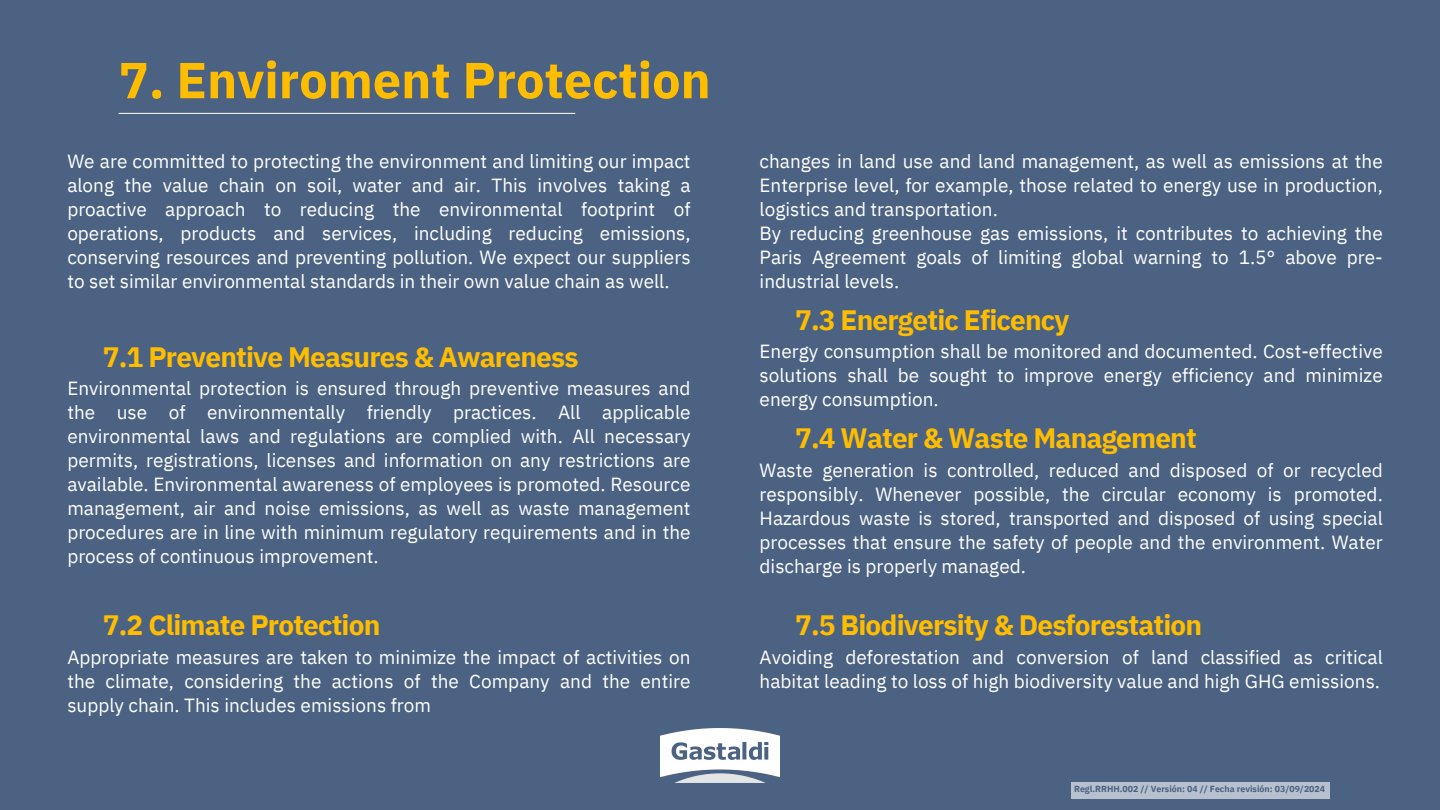
<style>
.page{position:relative;width:1440px;height:810px;background:#4b6282}
.page>*{position:absolute;margin:0;border:0;box-sizing:border-box;transform-origin:0 0}
.t1{font:700 50.5px "IBM Plex Sans";color:#febd00}
.t2{font:700 28px "IBM Plex Sans";letter-spacing:-.03em;color:#febd00}
.t3{font:19px/24px "IBM Plex Sans";color:#fff;text-align:justify}
.t4{font:700 8.8px "IBM Plex Sans";color:#4b6282}
</style>
<div class="page">
<hr style="left:119px;top:113px;width:456px;height:1px;background:#fff">
<img style="left:660px;top:729px;width:120px;height:54px">
<div style="left:1071px;top:782px;width:259px;height:17px;background:#b7c0cd"></div>
<p class="t1" style="left:119px;top:46px;width:594px">7. Enviroment Protection</p>
<h1 class="t3" style="left:67px;top:149px;width:625px">We are committed to protecting the environment and limiting our impact along the value chain on soil, water and air. This involves taking a proactive approach to reducing the environmental footprint of operations, products and services, including reducing emissions, conserving resources and preventing pollution. We expect our suppliers to set similar environmental standards in their own value chain as well.</h1>
<h3 class="t2" style="left:103px;top:338px;width:477px">7.1 Preventive Measures &amp; Awareness</h3>
<h3 class="t3" style="left:67px;top:376px;width:625px">Environmental protection is ensured through preventive measures and the use of environmentally friendly practices. All applicable environmental laws and regulations are complied with. All necessary permits, registrations, licenses and information on any restrictions are available. Environmental awareness of employees is promoted. Resource management, air and noise emissions, as well as waste management procedures are in line with minimum regulatory requirements and in the process of continuous improvement.</h3>
<h3 class="t3" style="left:760px;top:149px;width:625px;text-align:left">changes in land use and land management, as well as emissions at the Enterprise level, for example, those related to energy use in production, logistics and transportation.<br>By reducing greenhouse gas emissions, it contributes to achieving the Paris Agreement goals of limiting global warning to 1.5° above pre&shy;industrial levels.</h3>
<h2 class="t2" style="left:795px;top:301px;width:276px">7.3 Energetic Eficency</h2>
<h3 class="t3" style="left:760px;top:339px;width:625px">Energy consumption shall be monitored and documented. Cost-effective solutions shall be sought to improve energy efficiency and minimize energy consumption.</h3>
<h3 class="t2" style="left:795px;top:419px;width:403px">7.4 Water &amp; Waste Management</h3>
<h2 class="t3" style="left:760px;top:457px;width:625px">Waste generation is controlled, reduced and disposed of or recycled responsibly. Whenever possible, the circular economy is promoted.<br>Hazardous waste is stored, transported and disposed of using special processes that ensure the safety of people and the environment. Water discharge is properly managed.</h2>
<h2 class="t2" style="left:103px;top:607px;width:279px">7.2 Climate Protection</h2>
<h3 class="t2" style="left:795px;top:607px;width:409px">7.5 Biodiversity &amp; Desforestation</h3>
<h3 class="t3" style="left:67px;top:645px;width:625px">Appropriate measures are taken to minimize the impact of activities on the climate, considering the actions of the Company and the entire supply chain. This includes emissions from</h3>
<h2 class="t3" style="left:760px;top:645px;width:625px">Avoiding deforestation and conversion of land classified as critical habitat leading to loss of high biodiversity value and high GHG emissions.</h2>
<p class="t4" style="left:1074px;top:783px;width:253px">Regl.RRHH.002 // Versión: 04 // Fecha revisión: 03/09/2024</p>
</div>
